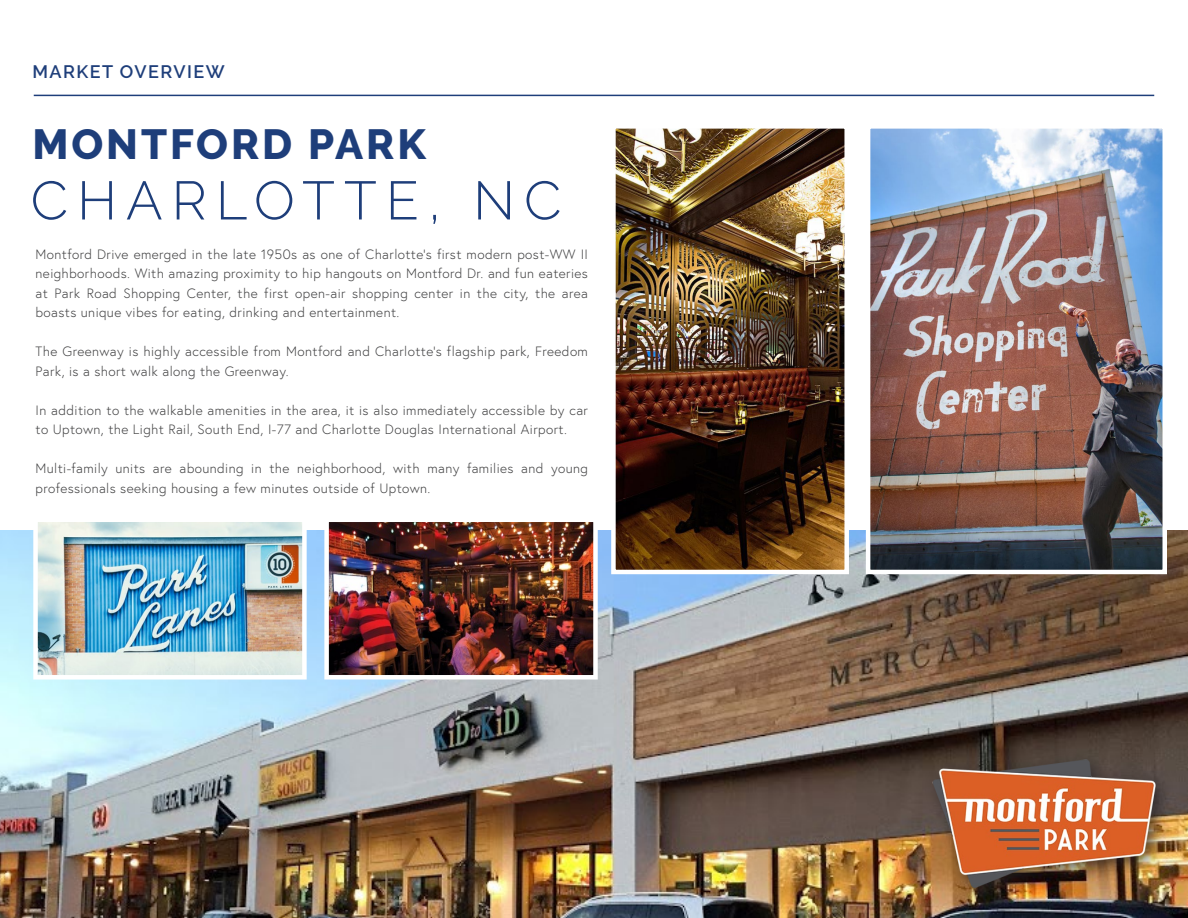
<style>
.page{position:relative;width:1188px;height:918px;background:#fff}
.page>*{position:absolute;margin:0;border:0;box-sizing:border-box;transform-origin:0 0}
.t1{font:300 54px "Raleway";letter-spacing:.17em;color:#1e3e7a}
.t2{font:800 42px "Raleway";letter-spacing:.07em;color:#1e3e7a}
.t3{font:600 18px "Raleway";letter-spacing:.08em;color:#1e3e7a}
.t4{font:300 13.5px/19.5px "Europa";letter-spacing:.03em;color:#3e3e3f}
</style>
<div class="page">
<hr style="left:34px;top:95px;width:1120px;height:1px;background:#1e3e7a">
<img style="left:0;top:530px;width:1188px;height:388px">
<img style="left:871px;top:129px;width:291px;height:440px">
<div style="left:866px;top:124px;width:301px;height:450px;border:4px solid #fff"></div>
<img style="left:616px;top:129px;width:228px;height:440px">
<div style="left:611px;top:124px;width:238px;height:450px;border:4px solid #fff"></div>
<img style="left:38px;top:523px;width:264px;height:152px">
<div style="left:33px;top:518px;width:274px;height:162px;border:4px solid #fff"></div>
<img style="left:329px;top:523px;width:264px;height:152px">
<div style="left:324px;top:518px;width:274px;height:162px;border:4px solid #fff"></div>
<div style="left:924px;top:750px;width:251px;height:156px;background:#231f20;opacity:.75"></div>
<img style="left:909px;top:752px;width:273px;height:152px">
<p class="t3" style="left:32px;top:61px;width:194px">MARKET OVERVIEW</p>
<p class="t2" style="left:32px;top:121px;width:395px">MONTFORD PARK</p>
<p class="t1" style="left:31px;top:169px;width:532px">CHARLOTTE, NC</p>
<p class="t4" style="left:36px;top:244px;width:554px;text-align:justify">Montford Drive emerged in the late 1950s as one of Charlotte’s first modern post-WW II neighborhoods. With amazing proximity to hip hangouts on Montford Dr. and fun eateries at Park Road Shopping Center, the first open-air shopping center in the city, the area boasts unique vibes for eating, drinking and entertainment.</p>
<p class="t4" style="left:36px;top:342px;width:554px">The Greenway is highly accessible from Montford and Charlotte’s flagship park, Freedom<br>Park, is a short walk along the Greenway.</p>
<p class="t4" style="left:36px;top:400px;width:554px">In addition to the walkable amenities in the area, it is also immediately accessible by car to Uptown, the Light Rail, South End, I-77 and Charlotte Douglas International Airport.</p>
<p class="t4" style="left:36px;top:459px;width:554px">Multi-family units are abounding in the neighborhood, with many families and young professionals seeking housing a few minutes outside of Uptown.</p>
</div>
